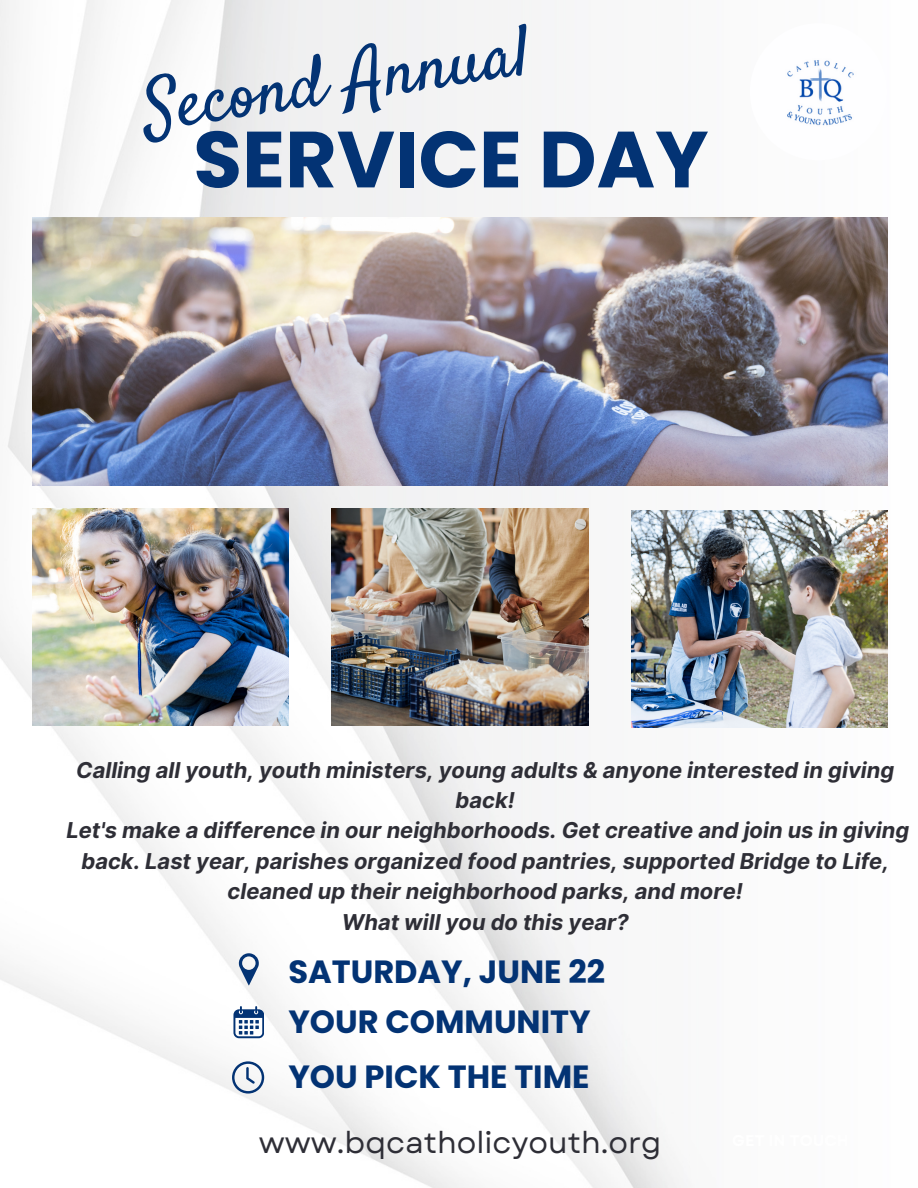
<style>
.page{position:relative;width:918px;height:1188px;background:#fff}
.page>*{position:absolute;margin:0;border:0;box-sizing:border-box;transform-origin:0 0}
.t1{font:700 79.5px "Poppins";color:#033374}
.t2{font:72px "Satisfy";color:#033374}
.t3{font:700 32.1px "Poppins";color:#033374}
.t4{font:30px "Garet";color:#2e2e36}
.t5{font:italic 700 21.9px/30.3px "Inter";color:#2e2e36;text-align:center}
</style>
<div class="page">
<img style="left:0;top:0;width:888px;height:1188px">
<img style="left:32px;top:218px;width:855px;height:268px">
<img style="left:32px;top:508px;width:257px;height:217px">
<img style="left:332px;top:508px;width:256px;height:218px">
<img style="left:631px;top:510px;width:257px;height:218px">
<img style="left:750px;top:23px;width:137px;height:137px;border-radius:50%">
<svg style="left:239px;top:953px;width:20px;height:32px"></svg>
<svg style="left:233px;top:1006px;width:31px;height:32px"></svg>
<svg style="left:232px;top:1061px;width:32px;height:33px"></svg>
<p class="t2" style="left:137px;top:62px;width:392px;rotate:-8deg">Second Annual</p>
<h5 class="t1" style="left:193px;top:104px;width:517px">SERVICE DAY</h5>
<p class="t5" style="left:66px;top:755px;width:844px">Calling all youth, youth ministers, young adults &amp; anyone interested in giving back!<br>Let's make a difference in our neighborhoods. Get creative and join us in giving back. Last year, parishes organized food pantries, supported Bridge to Life, cleaned up their neighborhood parks, and more!<br>What will you do this year?</p>
<h3 class="t3" style="left:288px;top:949px;width:318px">SATURDAY, JUNE 22</h3>
<h3 class="t3" style="left:288px;top:999px;width:304px">YOUR COMMUNITY</h3>
<p class="t3" style="left:288px;top:1054px;width:303px">YOU PICK THE TIME</p>
<h1 class="t4" style="left:259px;top:1121px;width:404px">www.bqcatholicyouth.org</h1>
</div>
